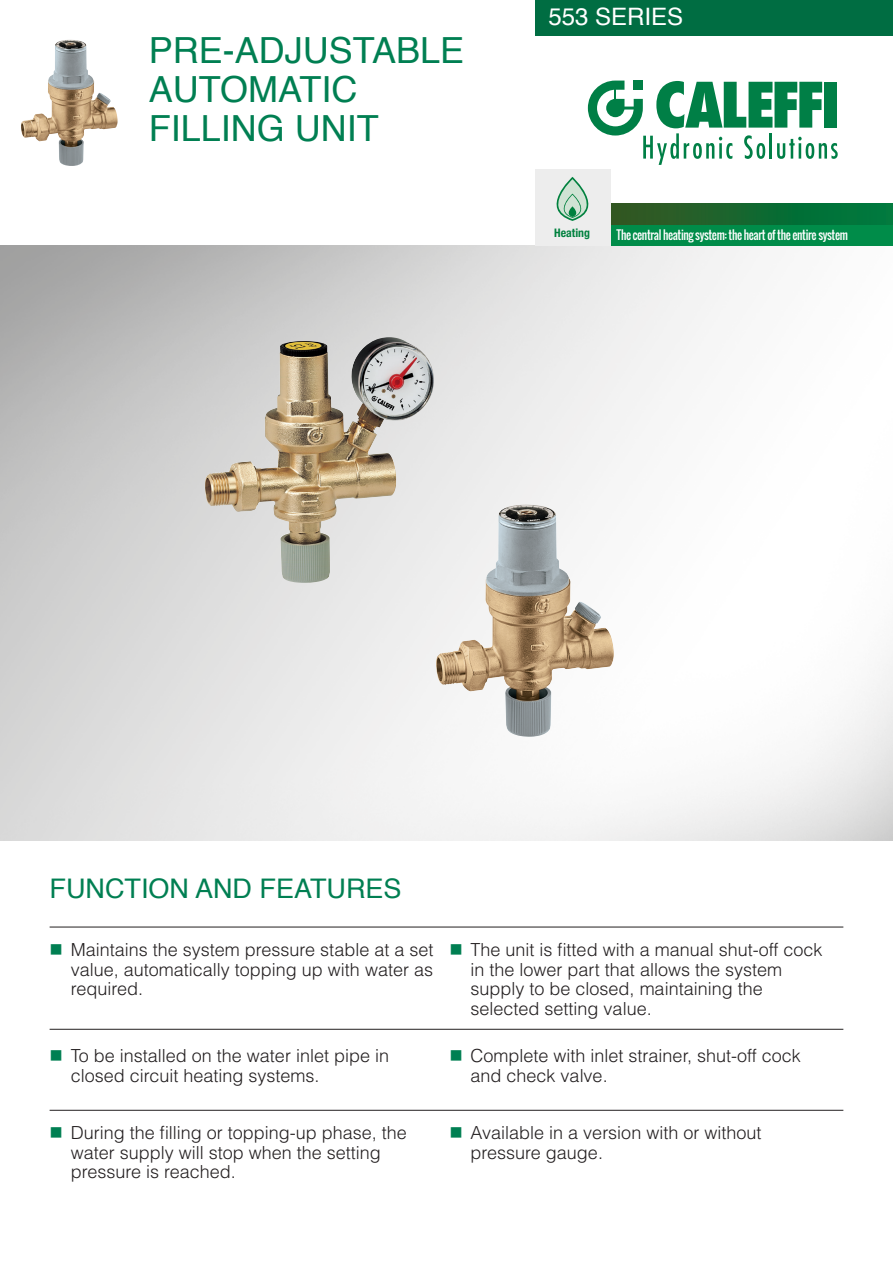
<style>
.page{position:relative;width:893px;height:1263px;background:#fff}
.page>*{position:absolute;margin:0;border:0;box-sizing:border-box;transform-origin:0 0}
._01_TITOLO_SCHEDA{font:36px/39px "Helvetica";color:#007f52}
._03_TITOLO{font:27px "Helvetica";color:#007f52}
._02_SERIE{font:27px "Helvetica";color:#fff}
._02_SERIE-2{font:24px "Helvetica";color:#fff}
._04_TESTO_TABELLA_SE{font:300 18px/19.5px "Helvetica";color:#231f20}
.Claim_di_Famiglia{font:12px "Oswald";letter-spacing:-.03em;color:#fff;scale:.93 1}
.t1{font:700 condensed 11.85px "Helvetica Neue";color:#00813e}
.s1{color:#007f52}
</style>
<div class="page">
<svg style="left:588px;top:81px;width:250px;height:84px"></svg>
<img style="left:21px;top:40px;width:97px;height:126px">
<hr style="left:50px;top:927px;width:793px;height:1px;background:#231f20">
<hr style="left:50px;top:1029px;width:793px;height:1px;background:#231f20">
<hr style="left:50px;top:1110px;width:793px;height:1px;background:#231f20">
<img style="left:204px;top:337px;width:231px;height:246px">
<img style="left:436px;top:505px;width:178px;height:232px">
<div style="left:536px;top:0;width:357px;height:35px;background:#006d42"></div>
<div style="left:610px;top:224px;width:283px;height:22px;background:#008c49"></div>
<div style="left:610px;top:203px;width:283px;height:22px;background:linear-gradient(to right,#355520,#007b40)"></div>
<div style="left:535px;top:169px;width:75px;height:77px;background:#ededed"></div>
<svg style="left:556px;top:177px;width:33px;height:44px"></svg>
<p class="_01_TITOLO_SCHEDA" style="left:149px;top:33px;width:317px">PRE-ADJUSTABLE<br>AUTOMATIC<br>FILLING UNIT</p>
<p class="_02_SERIE-2" style="left:549px;top:0;width:136px">553 SERIES</p>
<p class="_02_SERIE" style="left:549px;top:-1px;width:153px">305 SERIES</p>
<p class="t1" style="left:554px;top:226px;width:37px">Heating</p>
<p class="Claim_di_Famiglia" style="left:617px;top:226px;width:250px">The central heating system: the heart of the entire system</p>
<p class="_03_TITOLO" style="left:50px;top:870px;width:354px">FUNCTION AND FEATURES</p>
<p class="_04_TESTO_TABELLA_SE" style="left:71px;top:939px;width:364px;text-align:justify;text-indent:-21px"><span class="s1">■</span> Maintains the system pressure stable at a set value, automatically topping up with water as required.</p>
<p class="_04_TESTO_TABELLA_SE" style="left:471px;top:939px;width:353px;text-indent:-21px"><span class="s1">■</span> The unit is fitted with a manual shut-off cock in the lower part that allows the system supply to be closed, maintaining the selected setting value.</p>
<p class="_04_TESTO_TABELLA_SE" style="left:71px;top:1046px;width:320px;text-indent:-21px"><span class="s1">■</span> To be installed on the water inlet pipe in closed circuit heating systems.</p>
<p class="_04_TESTO_TABELLA_SE" style="left:471px;top:1046px;width:332px;text-indent:-21px"><span class="s1">■</span> Complete with inlet strainer, shut-off cock and check valve.</p>
<p class="_04_TESTO_TABELLA_SE" style="left:71px;top:1123px;width:338px;text-indent:-21px"><span class="s1">■</span> During the filling or topping-up phase, the water supply will stop when the setting pressure is reached.</p>
<p class="_04_TESTO_TABELLA_SE" style="left:471px;top:1123px;width:292px;text-indent:-21px"><span class="s1">■</span> Available in a version with or without pressure gauge.</p>
</div>
